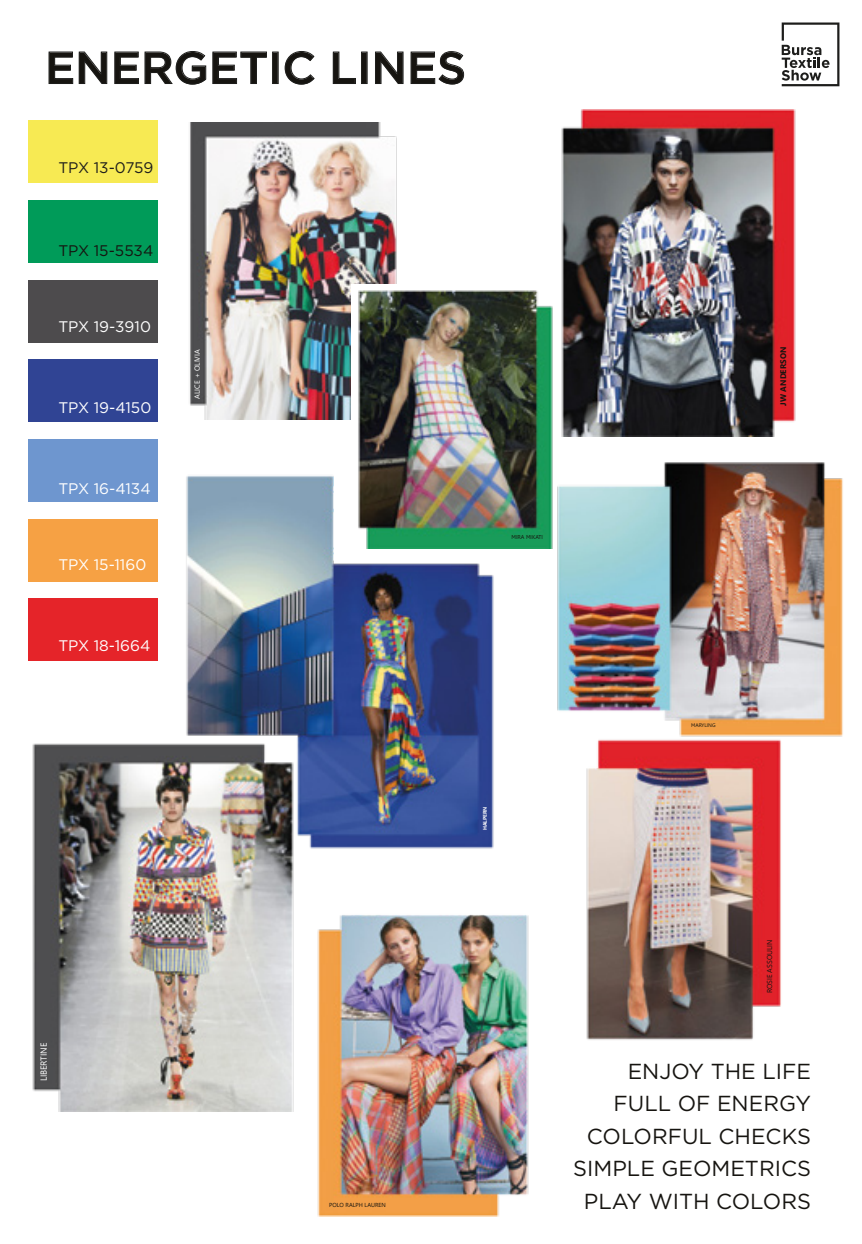
<style>
.page{position:relative;width:862px;height:1244px;background:#fff}
.page>*{position:absolute;margin:0;border:0;box-sizing:border-box;transform-origin:0 0}
.t1{font:500 45px "Gotham";color:#161410}
.t2{font:21.6px/32.4px "Gotham";color:#161410;text-align:right}
.t3{font:15.3px "Gotham";color:#fff}
.t4{font:15.3px "Gotham";letter-spacing:-.015em;color:#1d1d1b}
.t5{font:15.3px "Gotham";color:#161410}
.t6{font:8.78px "Gisha";color:#fff}
.t7{font:700 8.1px "Gisha";color:#161410}
.t8{font:7.2px "Gisha";color:#161510}
.t9{font:7.2px "Gisha";color:#fff}
.t10{font:5.85px "Gisha";color:#161510}
.t11{font:5.62px "Gisha";color:#161510}
.t12{font:5.17px "Gisha";color:#161410}
.t13{font:700 5.17px "Gisha";color:#fff}
</style>
<div class="page">
<img style="left:67px;top:122px;width:433px;height:298px">
<div style="left:350px;top:284px;width:63px;height:155px;background:#fff"></div>
<img style="left:586px;top:746px;width:195px;height:294px">
<img style="left:115px;top:470px;width:379px;height:379px">
<svg style="left:781px;top:22px;width:58px;height:64px"></svg>
<img style="left:500px;top:110px;width:296px;height:327px">
<div style="left:28px;top:121px;width:129px;height:62px;background:#f7ea53"></div>
<div style="left:28px;top:200px;width:129px;height:63px;background:#009b59"></div>
<div style="left:28px;top:280px;width:129px;height:62px;background:#4d4b4d"></div>
<div style="left:28px;top:360px;width:129px;height:62px;background:#304494"></div>
<div style="left:28px;top:439px;width:129px;height:62px;background:#6e96cf"></div>
<div style="left:28px;top:519px;width:129px;height:62px;background:#f6a144"></div>
<div style="left:28px;top:599px;width:129px;height:62px;background:#e52429"></div>
<img style="left:557px;top:462px;width:286px;height:284px">
<svg style="left:48px;top:51px;width:25px;height:33px"></svg>
<svg style="left:79px;top:51px;width:28px;height:33px"></svg>
<svg style="left:114px;top:51px;width:92px;height:34px"></svg>
<svg style="left:212px;top:51px;width:55px;height:33px"></svg>
<div style="left:272px;top:52px;width:6px;height:32px;border:1px solid #1d1d1b"></div>
<svg style="left:284px;top:51px;width:30px;height:34px"></svg>
<svg style="left:332px;top:51px;width:24px;height:33px"></svg>
<div style="left:361px;top:52px;width:6px;height:32px;border:1px solid #1d1d1b"></div>
<svg style="left:375px;top:51px;width:28px;height:33px"></svg>
<svg style="left:410px;top:51px;width:54px;height:34px"></svg>
<img style="left:300px;top:291px;width:258px;height:258px">
<img style="left:191px;top:912px;width:456px;height:305px">
<img style="left:32px;top:743px;width:309px;height:368px">
<h1 class="t1" style="left:45px;top:38px;width:422px">ENERGETIC LINES</h1>
<p class="t4" style="left:58px;top:158px;width:97px">TPX 13-0759</p>
<p class="t5" style="left:58px;top:240px;width:96px">TPX 15-5534</p>
<p class="t3" style="left:58px;top:316px;width:94px">TPX 19-3910</p>
<p class="t3" style="left:58px;top:398px;width:94px">TPX 19-4150</p>
<p class="t3" style="left:58px;top:479px;width:94px">TPX 16-4134</p>
<p class="t3" style="left:58px;top:555px;width:89px">TPX 15-1160</p>
<p class="t3" style="left:58px;top:636px;width:93px">TPX 18-1664</p>
<p class="t9" style="left:193px;top:399px;width:51px;rotate:-90deg">ALICE + OLIVIA</p>
<p class="t11" style="left:511px;top:534px;width:33px">MIRA MIKATI</p>
<p class="t13" style="left:482px;top:830px;width:25px;rotate:-90deg">HALPERN</p>
<p class="t7" style="left:778px;top:405px;width:60px;rotate:-90deg">JW ANDERSON</p>
<p class="t12" style="left:690px;top:722px;width:26px">MARYLING</p>
<p class="t6" style="left:39px;top:1081px;width:40px;rotate:-90deg">LIBERTINE</p>
<p class="t10" style="left:329px;top:1201px;width:58px">POLO RALPH LAUREN</p>
<p class="t8" style="left:765px;top:993px;width:55px;rotate:-90deg">ROSIE ASSOULIN</p>
<p class="t2" style="left:573px;top:1054px;width:239px">ENJOY THE LIFE<br>FULL OF ENERGY<br>COLORFUL CHECKS<br>SIMPLE GEOMETRICS<br>PLAY WITH COLORS</p>
</div>
